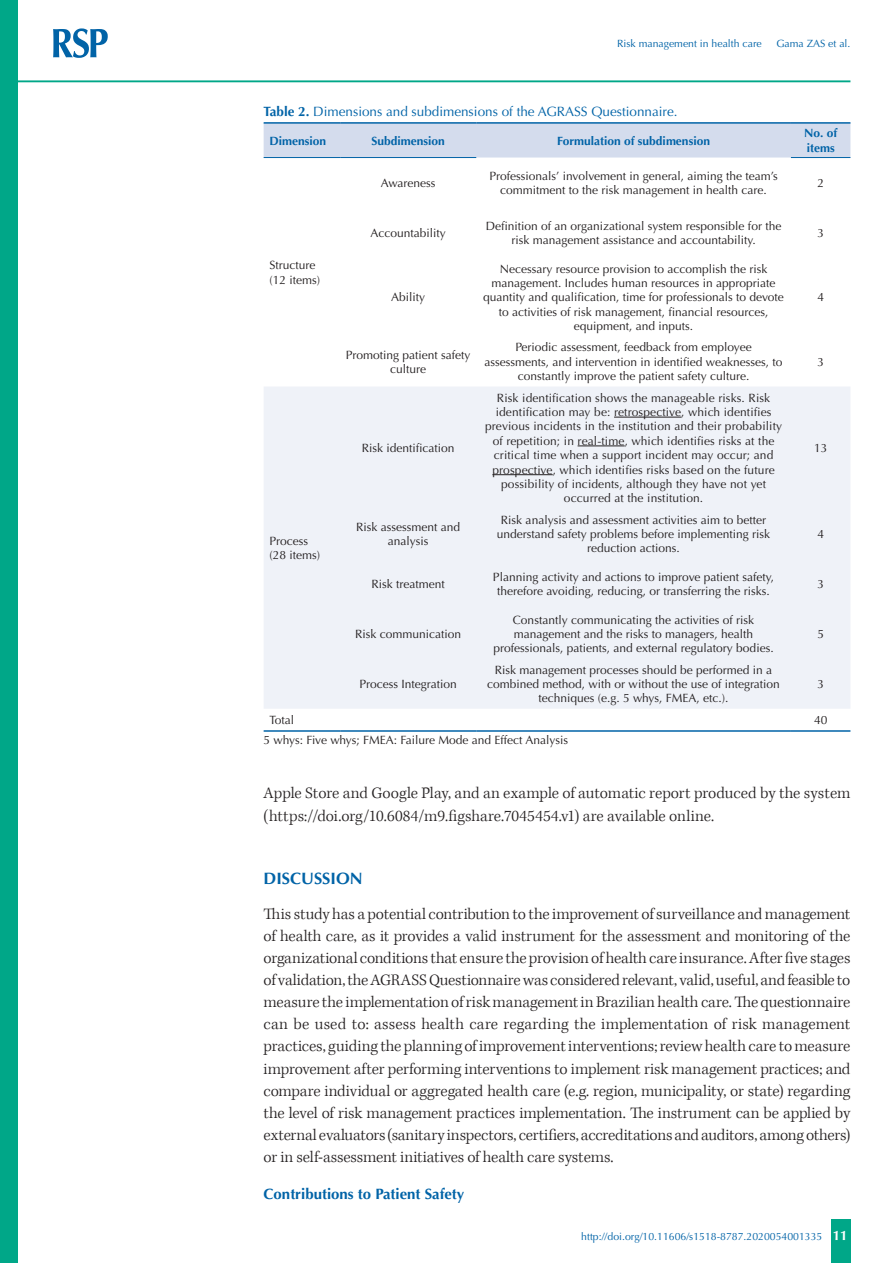
<style>
.page{position:relative;width:893px;height:1263px;background:#fff}
.page>*{position:absolute;margin:0;border:0;box-sizing:border-box;transform-origin:0 0}
.Texto__EN{font:300 16.5px/22px "Kepler Std";color:#231f20}
.Subtítulo_1{font:700 16.5px "Optima";color:#0163a7}
.Subtítulo_2{font:700 15px "Optima";color:#0163a7}
.Table_Title{font:13.5px "Optima";color:#0163a7}
.t1{font:700 13.5px "Optima";color:#fff}
.Tabela{font:12px/14.4px "Optima";color:#231f20;text-align:center}
.Tabela_head{font:700 12px/14.4px "Optima";color:#0163a7}
.Tabela_nota{font:12px "Optima";color:#231f20}
.t2{font:10.5px "Optima";color:#0163a7}
.s1{font-weight:700}
</style>
<div class="page">
<div style="left:831px;top:1220px;width:20px;height:43px;background:#00a788"></div>
<div style="left:0;top:0;width:18px;height:1263px;background:#00a788"></div>
<svg style="left:53px;top:28px;width:55px;height:30px"></svg>
<hr style="left:18px;top:80px;width:832px;height:2px;background:#00a788">
<div style="left:264px;top:124px;width:586px;height:34px;background:#d4dced"></div>
<div style="left:264px;top:387px;width:586px;height:322px;background:#eff2f8"></div>
<hr style="left:264px;top:122px;width:76px;height:2px;background:#0163a7">
<hr style="left:340px;top:122px;width:136px;height:2px;background:#0163a7">
<hr style="left:476px;top:122px;width:315px;height:2px;background:#0163a7">
<hr style="left:791px;top:122px;width:59px;height:2px;background:#0163a7">
<hr style="left:264px;top:157px;width:76px;height:1px;background:#0163a7">
<hr style="left:340px;top:157px;width:136px;height:1px;background:#0163a7">
<hr style="left:791px;top:157px;width:59px;height:1px;background:#0163a7">
<hr style="left:264px;top:730px;width:76px;height:2px;background:#0163a7">
<hr style="left:340px;top:730px;width:136px;height:2px;background:#0163a7">
<hr style="left:476px;top:730px;width:315px;height:2px;background:#0163a7">
<hr style="left:791px;top:730px;width:59px;height:2px;background:#0163a7">
<hr style="left:614px;top:417px;width:67px;height:1px;background:#231f20">
<hr style="left:578px;top:446px;width:47px;height:1px;background:#231f20">
<hr style="left:492px;top:474px;width:61px;height:1px;background:#231f20">
<p class="t2" style="left:617px;top:37px;width:146px">Risk management in health care</p>
<p class="t2" style="left:776px;top:37px;width:76px">Gama ZAS et al.</p>
<p class="Table_Title" style="left:264px;top:104px;width:415px"><span class="s1">Table 2.</span> Dimensions and subdimensions of the AGRASS Questionnaire.</p>
<p class="Tabela_head" style="left:269px;top:133px;width:58px">Dimension</p>
<p class="Tabela_head" style="left:372px;top:133px;width:75px">Subdimension</p>
<p class="Tabela_head" style="left:557px;top:133px;width:154px">Formulation of subdimension</p>
<p class="Tabela_head" style="left:804px;top:126px;width:35px">No. of items</p>
<p class="Tabela" style="left:269px;top:258px;width:48px">Structure</p>
<p class="Tabela" style="left:269px;top:272px;width:52px">(12 items)</p>
<p class="Tabela" style="left:269px;top:534px;width:40px">Process</p>
<p class="Tabela" style="left:269px;top:548px;width:52px">(28 items)</p>
<p class="Tabela" style="left:381px;top:176px;width:56px">Awareness</p>
<p class="Tabela" style="left:489px;top:169px;width:290px">Professionals’ involvement in general, aiming the team’s commitment to the risk management in health care.</p>
<p class="Tabela" style="left:817px;top:176px;width:8px">2</p>
<p class="Tabela" style="left:371px;top:226px;width:77px">Accountability</p>
<p class="Tabela" style="left:486px;top:219px;width:297px">Definition of an organizational system responsible for the risk management assistance and accountability.</p>
<p class="Tabela" style="left:817px;top:226px;width:8px">3</p>
<p class="Tabela" style="left:391px;top:290px;width:36px">Ability</p>
<p class="Tabela" style="left:483px;top:261px;width:302px">Necessary resource provision to accomplish the risk management. Includes human resources in appropriate quantity and qualification, time for professionals to devote to activities of risk management, financial resources, equipment, and inputs.</p>
<p class="Tabela" style="left:346px;top:348px;width:126px">Promoting patient safety culture</p>
<p class="Tabela" style="left:485px;top:340px;width:299px">Periodic assessment, feedback from employee assessments, and intervention in identified weaknesses, to constantly improve the patient safety culture.</p>
<p class="Tabela" style="left:362px;top:441px;width:94px">Risk identification</p>
<p class="Tabela" style="left:485px;top:390px;width:299px">Risk identification shows the manageable risks. Risk identification may be: retrospective, which identifies previous incidents in the institution and their probability of repetition; in real-time, which identifies risks at the critical time when a support incident may occur; and prospective, which identifies risks based on the future possibility of incidents, although they have not yet occurred at the institution.</p>
<p class="Tabela" style="left:356px;top:520px;width:106px">Risk assessment and analysis</p>
<p class="Tabela" style="left:497px;top:512px;width:275px">Risk analysis and assessment activities aim to better understand safety problems before implementing risk reduction actions.</p>
<p class="Tabela" style="left:817px;top:290px;width:8px">4</p>
<p class="Tabela" style="left:817px;top:355px;width:8px">3</p>
<p class="Tabela" style="left:814px;top:441px;width:15px">13</p>
<p class="Tabela" style="left:817px;top:527px;width:8px">4</p>
<p class="Tabela" style="left:372px;top:577px;width:75px">Risk treatment</p>
<p class="Tabela" style="left:493px;top:570px;width:283px">Planning activity and actions to improve patient safety, therefore avoiding, reducing, or transferring the risks.</p>
<p class="Tabela" style="left:817px;top:577px;width:8px">3</p>
<p class="Tabela" style="left:355px;top:627px;width:108px">Risk communication</p>
<p class="Tabela" style="left:493px;top:612px;width:282px">Constantly communicating the activities of risk management and the risks to managers, health professionals, patients, and external regulatory bodies.</p>
<p class="Tabela" style="left:817px;top:627px;width:8px">5</p>
<p class="Tabela" style="left:360px;top:677px;width:99px">Process Integration</p>
<p class="Tabela" style="left:487px;top:663px;width:294px">Risk management processes should be performed in a combined method, with or without the use of integration techniques (e.g. 5 whys, FMEA, etc.).</p>
<p class="Tabela" style="left:817px;top:677px;width:8px">3</p>
<p class="Tabela" style="left:269px;top:713px;width:26px">Total</p>
<p class="Tabela" style="left:814px;top:713px;width:15px">40</p>
<p class="Tabela_nota" style="left:264px;top:733px;width:306px">5 whys: Five whys; FMEA: Failure Mode and Effect Analysis</p>
<p class="Texto__EN" style="left:264px;top:783px;width:588px">Apple Store and Google Play, and an example of automatic report produced by the system (https://doi.org/10.6084/m9.figshare.7045454.v1) are available online.</p>
<p class="Subtítulo_1" style="left:264px;top:869px;width:100px">DISCUSSION</p>
<p class="Texto__EN" style="left:264px;top:903px;width:588px;text-align:justify">This study has a potential contribution to the improvement of surveillance and management of health care, as it provides a valid instrument for the assessment and monitoring of the organizational conditions that ensure the provision of health care insurance. After five stages of validation, the AGRASS Questionnaire was considered relevant, valid, useful, and feasible to measure the implementation of risk management in Brazilian health care. The questionnaire can be used to: assess health care regarding the implementation of risk management practices, guiding the planning of improvement interventions; review health care to measure improvement after performing interventions to implement risk management practices; and compare individual or aggregated health care (e.g. region, municipality, or state) regarding the level of risk management practices implementation. The instrument can be applied by external evaluators (sanitary inspectors, certifiers, accreditations and auditors, among others) or in self-assessment initiatives of health care systems.</p>
<p class="Subtítulo_2" style="left:264px;top:1185px;width:202px">Contributions to Patient Safety</p>
<p class="t2" style="left:581px;top:1230px;width:243px">http://doi.org/10.11606/s1518-8787.2020054001335</p>
<p class="t1" style="left:833px;top:1227px;width:16px">11</p>
</div>
